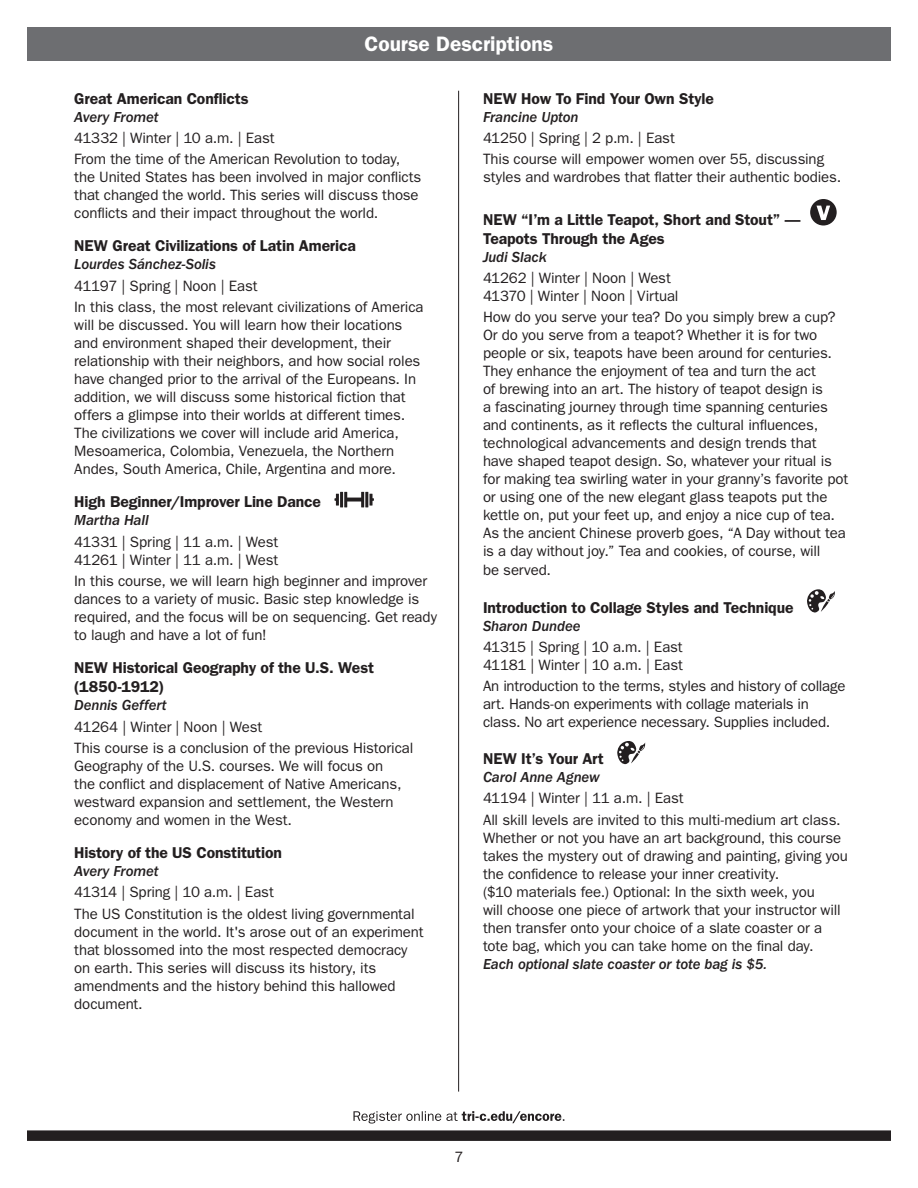
<style>
.page{position:relative;width:918px;height:1188px;background:#fff}
.page>*{position:absolute;margin:0;border:0;box-sizing:border-box;transform-origin:0 0}
.t1{font:600 21px "ITC Franklin Gothic Std";letter-spacing:-.005em;color:#fff}
.CD_-_Bold_Title{font:600 15.75px/18.9px "ITC Franklin Gothic Std";letter-spacing:-.01em;color:#231f20}
.CD_-_Description{font:15px/18px "ITC Franklin Gothic Std";letter-spacing:-.01em;color:#231f20}
.CD_-_Instructor{font:15px "ITC Franklin Gothic Std Med It";letter-spacing:-.01em;color:#231f20}
.s1{font-family:"ITC Franklin Gothic Std Med It"}
</style>
<div class="page">
<svg style="left:353px;top:1111px;width:211px;height:13px"></svg>
<div style="left:27px;top:1130px;width:864px;height:11px;background:#231f20"></div>
<div style="left:27px;top:27px;width:864px;height:33px;background:#6d6e71"></div>
<hr style="left:458px;top:91px;width:1px;height:1001px;background:#231f20">
<svg style="left:334px;top:492px;width:40px;height:15px"></svg>
<svg style="left:810px;top:199px;width:27px;height:27px"></svg>
<svg style="left:807px;top:589px;width:28px;height:24px"></svg>
<svg style="left:617px;top:741px;width:28px;height:23px"></svg>
<h1 class="t1" style="left:365px;top:31px;width:190px">Course Descriptions</h1>
<p class="CD_-_Bold_Title" style="left:74px;top:89px;width:176px">Great American Conflicts</p>
<p class="CD_-_Instructor" style="left:74px;top:108px;width:86px">Avery Fromet</p>
<p class="CD_-_Description" style="left:74px;top:129px;width:202px">41332 | Winter | 10 a.m. | East</p>
<p class="CD_-_Description" style="left:74px;top:150px;width:349px">From the time of the American Revolution to today, the United States has been involved in major conflicts that changed the world. This series will discuss those conflicts and their impact throughout the world.</p>
<p class="CD_-_Bold_Title" style="left:74px;top:237px;width:283px">NEW Great Civilizations of Latin America</p>
<p class="CD_-_Instructor" style="left:74px;top:256px;width:143px">Lourdes Sánchez-Solis</p>
<p class="CD_-_Description" style="left:74px;top:277px;width:185px">41197 | Spring | Noon | East</p>
<p class="CD_-_Description" style="left:74px;top:298px;width:351px">In this class, the most relevant civilizations of America will be discussed. You will learn how their locations and environment shaped their development, their relationship with their neighbors, and how social roles have changed prior to the arrival of the Europeans. In addition, we will discuss some historical fiction that offers a glimpse into their worlds at different times.<br>The civilizations we cover will include arid America, Mesoamerica, Colombia, Venezuela, the Northern Andes, South America, Chile, Argentina and more.</p>
<p class="CD_-_Bold_Title" style="left:74px;top:493px;width:248px">High Beginner/Improver Line Dance</p>
<p class="CD_-_Instructor" style="left:74px;top:512px;width:76px">Martha Hall</p>
<p class="CD_-_Description" style="left:74px;top:533px;width:206px">41331 | Spring | 11 a.m. | West<br>41261 | Winter | 11 a.m. | West</p>
<p class="CD_-_Description" style="left:74px;top:572px;width:364px">In this course, we will learn high beginner and improver dances to a variety of music. Basic step knowledge is required, and the focus will be on sequencing. Get ready to laugh and have a lot of fun!</p>
<p class="CD_-_Bold_Title" style="left:74px;top:659px;width:301px">NEW Historical Geography of the U.S. West (1850-1912)</p>
<p class="CD_-_Instructor" style="left:74px;top:697px;width:94px">Dennis Geffert</p>
<p class="CD_-_Description" style="left:74px;top:718px;width:190px">41264 | Winter | Noon | West</p>
<p class="CD_-_Description" style="left:74px;top:739px;width:341px">This course is a conclusion of the previous Historical Geography of the U.S. courses. We will focus on<br>the conflict and displacement of Native Americans, westward expansion and settlement, the Western economy and women in the West.</p>
<p class="CD_-_Bold_Title" style="left:74px;top:843px;width:209px">History of the US Constitution</p>
<p class="CD_-_Instructor" style="left:74px;top:863px;width:86px">Avery Fromet</p>
<p class="CD_-_Description" style="left:74px;top:884px;width:201px">41314 | Spring | 10 a.m. | East</p>
<p class="CD_-_Description" style="left:74px;top:905px;width:351px">The US Constitution is the oldest living governmental document in the world. It's arose out of an experiment that blossomed into the most respected democracy on earth. This series will discuss its history, its amendments and the history behind this hallowed document.</p>
<p class="CD_-_Bold_Title" style="left:483px;top:89px;width:233px">NEW How To Find Your Own Style</p>
<p class="CD_-_Instructor" style="left:483px;top:108px;width:97px">Francine Upton</p>
<p class="CD_-_Description" style="left:483px;top:129px;width:193px">41250 | Spring | 2 p.m. | East</p>
<p class="CD_-_Description" style="left:483px;top:150px;width:360px">This course will empower women over 55, discussing styles and wardrobes that flatter their authentic bodies.</p>
<p class="CD_-_Bold_Title" style="left:483px;top:210px;width:319px">NEW “I’m a Little Teapot, Short and Stout” —<br>Teapots Through the Ages</p>
<p class="CD_-_Instructor" style="left:483px;top:249px;width:65px">Judi Slack</p>
<p class="CD_-_Description" style="left:483px;top:269px;width:197px">41262 | Winter | Noon | West<br>41370 | Winter | Noon | Virtual</p>
<p class="CD_-_Description" style="left:483px;top:308px;width:367px">How do you serve your tea? Do you simply brew a cup?<br>Or do you serve from a teapot? Whether it is for two people or six, teapots have been around for centuries.<br>They enhance the enjoyment of tea and turn the act<br>of brewing into an art. The history of teapot design is<br>a fascinating journey through time spanning centuries and continents, as it reflects the cultural influences, technological advancements and design trends that have shaped teapot design. So, whatever your ritual is for making tea swirling water in your granny’s favorite pot or using one of the new elegant glass teapots put the kettle on, put your feet up, and enjoy a nice cup of tea.<br>As the ancient Chinese proverb goes, “A Day without tea is a day without joy.” Tea and cookies, of course, will<br>be served.</p>
<p class="CD_-_Bold_Title" style="left:483px;top:598px;width:312px">Introduction to Collage Styles and Technique</p>
<p class="CD_-_Instructor" style="left:483px;top:617px;width:99px">Sharon Dundee</p>
<p class="CD_-_Description" style="left:483px;top:638px;width:202px">41315 | Spring | 10 a.m. | East<br>41181 | Winter | 10 a.m. | East</p>
<p class="CD_-_Description" style="left:483px;top:677px;width:364px">An introduction to the terms, styles and history of collage art. Hands-on experiments with collage materials in class. No art experience necessary. Supplies included.</p>
<p class="CD_-_Bold_Title" style="left:483px;top:749px;width:122px">NEW It’s Your Art</p>
<p class="CD_-_Instructor" style="left:483px;top:769px;width:118px">Carol Anne Agnew</p>
<p class="CD_-_Description" style="left:483px;top:789px;width:202px">41194 | Winter | 11 a.m. | East</p>
<p class="CD_-_Description" style="left:483px;top:811px;width:367px">All skill levels are invited to this multi-medium art class.<br>Whether or not you have an art background, this course takes the mystery out of drawing and painting, giving you the confidence to release your inner creativity.<br>($10 materials fee.) Optional: In the sixth week, you<br>will choose one piece of artwork that your instructor will then transfer onto your choice of a slate coaster or a tote bag, which you can take home on the final day.<br><span class="s1">Each optional slate coaster or tote bag is $5.</span></p>
<p class="CD_-_Description" style="left:455px;top:1148px;width:10px">7</p>
</div>
